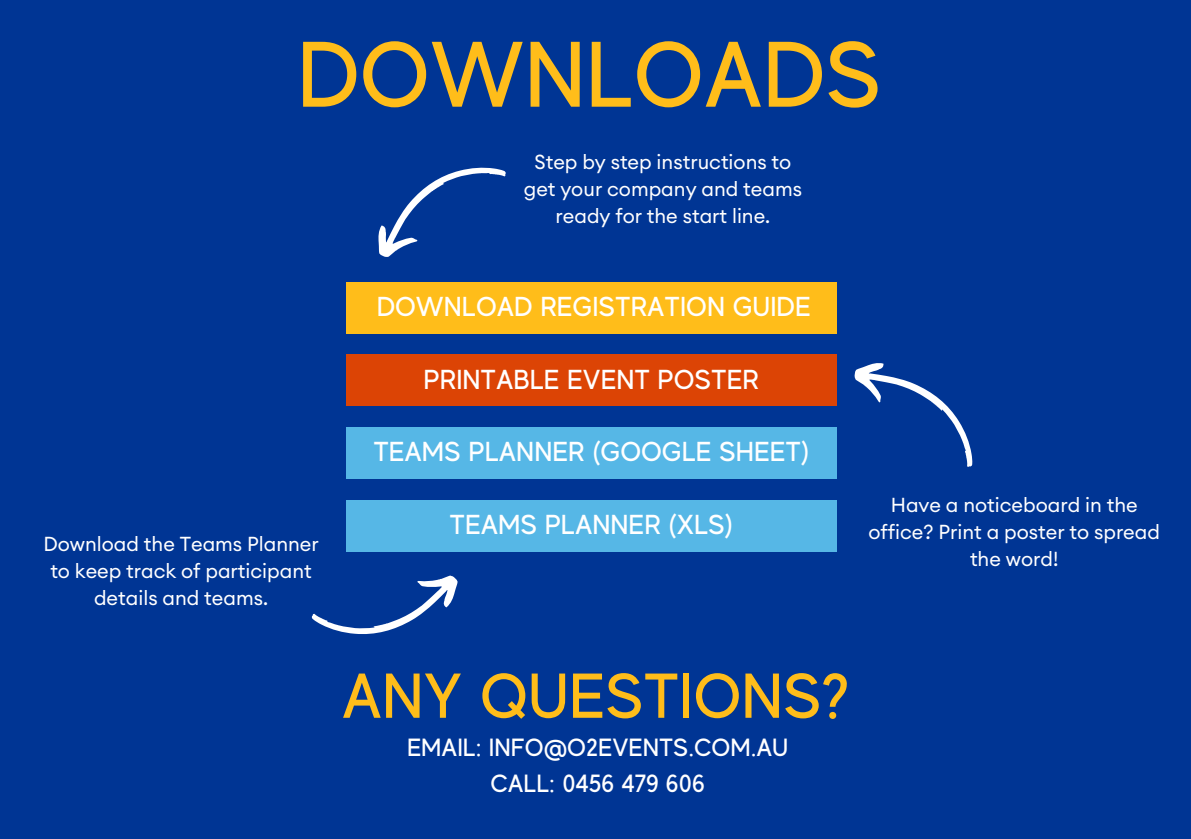
<style>
.page{position:relative;width:1191px;height:839px;background:#fff}
.page>*{position:absolute;margin:0;border:0;box-sizing:border-box;transform-origin:0 0}
.t1{font:500 92.6px "MADE Evolve Sans";color:#ffbd1a}
.t2{font:500 63.2px "MADE Evolve Sans";color:#ffbd1a}
.t3{font:500 27.4px "MADE Evolve Sans";color:#fff}
.t4{font:500 24.8px/35.4px "MADE Evolve Sans";color:#fff;text-align:center}
.t5{font:20px/27px "Euclid Circular A";color:#fff;text-align:center}
</style>
<div class="page">
<div style="left:0;top:0;width:1191px;height:838px;background:#003594"></div>
<div style="left:346px;top:354px;width:491px;height:52px;background:#dc4405"></div>
<div style="left:346px;top:427px;width:491px;height:51px;background:#56b7e6"></div>
<div style="left:346px;top:499px;width:491px;height:52px;background:#56b7e6"></div>
<div style="left:346px;top:282px;width:491px;height:51px;background:#ffbd1a"></div>
<svg style="left:854px;top:363px;width:119px;height:104px"></svg>
<svg style="left:311px;top:575px;width:147px;height:59px"></svg>
<svg style="left:378px;top:167px;width:128px;height:90px"></svg>
<p class="t1" style="left:297px;top:23px;width:586px">DOWNLOADS</p>
<p class="t5" style="left:524px;top:148px;width:280px">Step by step instructions to get your company and teams ready for the start line.</p>
<p class="t3" style="left:377px;top:291px;width:435px">DOWNLOAD REGISTRATION GUIDE</p>
<h1 class="t3" style="left:424px;top:363px;width:337px">PRINTABLE EVENT POSTER</h1>
<h3 class="t5" style="left:43px;top:530px;width:277px">Download the Teams Planner to keep track of participant details and teams.</h3>
<h3 class="t3" style="left:373px;top:436px;width:437px">TEAMS PLANNER (GOOGLE SHEET)</h3>
<h3 class="t3" style="left:450px;top:509px;width:285px">TEAMS PLANNER (XLS)</h3>
<p class="t5" style="left:868px;top:491px;width:293px">Have a noticeboard in the office? Print a poster to spread the word!</p>
<p class="t2" style="left:342px;top:660px;width:508px">ANY QUESTIONS?</p>
<h3 class="t4" style="left:407px;top:730px;width:383px">EMAIL: INFO@O2EVENTS.COM.AU<br>CALL: 0456 479 606</h3>
</div>
